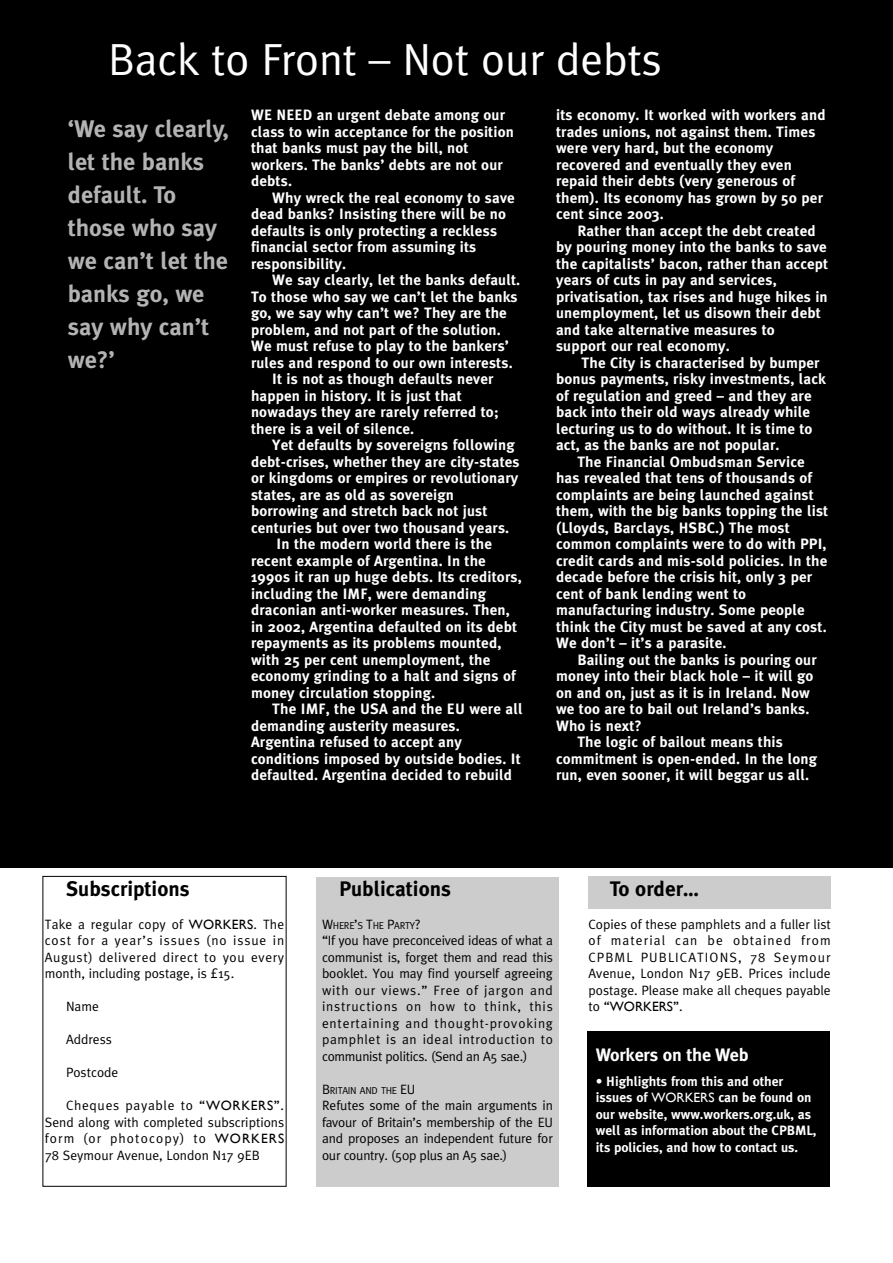
<style>
.page{position:relative;width:893px;height:1263px;background:#fff}
.page>*{position:absolute;margin:0;border:0;box-sizing:border-box;transform-origin:0 0}
.t1{font:45px "Meta Plus";letter-spacing:-.005em;color:#fff}
.t2{font:700 24px/33px "Meta Plus";color:#b3b3b3}
.t3{font:700 21px "Meta Plus";color:#000}
.t4{font:700 18px "Meta Plus";letter-spacing:-.01em;color:#fff}
.t5{font:700 15px/16.5px "Meta Plus";letter-spacing:.01em;color:#fff}
.t6{font:13.5px/16.5px "Meta Plus";color:#000;text-align:justify}
.t7{font:700 13.5px/16.5px "Meta Plus";color:#fff}
.t8{font:13.5px "Gill Sans";color:#000}
.t9{font:10.2px "Meta Plus";letter-spacing:-.03em;color:#000}
.s1{font-family:"Gill Sans"}
.s2{font-size:13.5px}
.s3{font-family:"Meta Plus"}
.s4{font-family:"Gill Sans";font-weight:400}
</style>
<div class="page">
<div style="left:43px;top:876px;width:243px;height:311px;border:1px solid #000"></div>
<div style="left:588px;top:876px;width:243px;height:38px;background:#ccc"></div>
<div style="left:588px;top:909px;width:243px;height:112px;background:#fff"></div>
<div style="left:316px;top:877px;width:243px;height:309px;background:#ccc"></div>
<div style="left:587px;top:1031px;width:242px;height:155px;background:#000"></div>
<div style="left:0;top:0;width:893px;height:867px;background:#000"></div>
<h1 class="t1" style="left:108px;top:44px;width:555px">Back to Front – Not our debts</h1>
<p class="t5" style="left:251px;top:108px;width:264px">WE NEED an urgent debate among our class to win acceptance for the position that banks must pay the bill, not workers. The banks’ debts are not our debts.</p>
<p class="t5" style="left:251px;top:191px;width:265px;text-indent:21px">Why wreck the real economy to save dead banks? Insisting there will be no defaults is only protecting a reckless financial sector from assuming its responsibility.</p>
<p class="t5" style="left:272px;top:273px;width:249px">We say clearly, let the banks default.</p>
<p class="t5" style="left:251px;top:290px;width:268px">To those who say we can’t let the banks</p>
<p class="t5" style="left:251px;top:306px;width:257px">go, we say why can’t we? They are the</p>
<p class="t5" style="left:251px;top:323px;width:251px">problem, and not part of the solution.</p>
<p class="t5" style="left:251px;top:339px;width:259px">We must refuse to play to the bankers’</p>
<p class="t5" style="left:251px;top:356px;width:263px">rules and respond to our own interests.</p>
<p class="t5" style="left:272px;top:372px;width:223px">It is not as though defaults never</p>
<p class="t5" style="left:251px;top:389px;width:212px">happen in history. It is just that</p>
<p class="t5" style="left:251px;top:405px;width:249px">nowadays they are rarely referred to;</p>
<p class="t5" style="left:251px;top:422px;width:165px">there is a veil of silence.</p>
<p class="t5" style="left:272px;top:438px;width:244px">Yet defaults by sovereigns following</p>
<p class="t5" style="left:251px;top:455px;width:270px">debt-crises, whether they are city-states</p>
<p class="t5" style="left:251px;top:471px;width:269px">or kingdoms or empires or revolutionary</p>
<p class="t5" style="left:251px;top:488px;width:205px">states, are as old as sovereign</p>
<p class="t5" style="left:251px;top:504px;width:238px">borrowing and stretch back not just</p>
<p class="t5" style="left:251px;top:521px;width:260px">centuries but over two thousand years.</p>
<p class="t5" style="left:277px;top:537px;width:217px">In the modern world there is the</p>
<p class="t5" style="left:251px;top:554px;width:236px">recent example of Argentina. In the</p>
<p class="t5" style="left:251px;top:570px;width:272px">1990s it ran up huge debts. Its creditors,</p>
<p class="t5" style="left:251px;top:587px;width:237px">including the IMF, were demanding</p>
<p class="t5" style="left:251px;top:603px;width:260px">draconian anti-worker measures. Then,</p>
<p class="t5" style="left:251px;top:620px;width:267px">in 2002, Argentina defaulted on its debt</p>
<p class="t5" style="left:251px;top:636px;width:252px">repayments as its problems mounted,</p>
<p class="t5" style="left:251px;top:653px;width:241px">with 25 per cent unemployment, the</p>
<p class="t5" style="left:251px;top:669px;width:266px">economy grinding to a halt and signs of</p>
<p class="t5" style="left:251px;top:686px;width:186px">money circulation stopping.</p>
<p class="t5" style="left:272px;top:702px;width:252px">The IMF, the USA and the EU were all</p>
<p class="t5" style="left:251px;top:719px;width:210px">demanding austerity measures.</p>
<p class="t5" style="left:251px;top:735px;width:212px">Argentina refused to accept any</p>
<p class="t5" style="left:251px;top:752px;width:271px">conditions imposed by outside bodies. It</p>
<p class="t5" style="left:251px;top:768px;width:263px">defaulted. Argentina decided to rebuild</p>
<p class="t5" style="left:556px;top:108px;width:271px">its economy. It worked with workers and trades unions, not against them. Times were very hard, but the economy recovered and eventually they even repaid their debts (very generous of them). Its economy has grown by 50 per cent since 2003.</p>
<p class="t5" style="left:556px;top:224px;width:274px;text-indent:21px">Rather than accept the debt created by pouring money into the banks to save the capitalists’ bacon, rather than accept years of cuts in pay and services, privatisation, tax rises and huge hikes in unemployment, let us disown their debt and take alternative measures to support our real economy.</p>
<p class="t5" style="left:556px;top:356px;width:271px;text-indent:26px">The City is characterised by bumper bonus payments, risky investments, lack of regulation and greed – and they are back into their old ways already while lecturing us to do without. It is time to act, as the banks are not popular.</p>
<p class="t5" style="left:556px;top:455px;width:274px;text-indent:21px">The Financial Ombudsman Service has revealed that tens of thousands of complaints are being launched against them, with the big banks topping the list (Lloyds, Barclays, HSBC.) The most common complaints were to do with PPI, credit cards and mis-sold policies. In the decade before the crisis hit, only 3 per cent of bank lending went to manufacturing industry. Some people think the City must be saved at any cost.<br>We don’t – it’s a parasite.</p>
<p class="t5" style="left:577px;top:653px;width:241px">Bailing out the banks is pouring our</p>
<p class="t5" style="left:556px;top:669px;width:259px">money into their black hole – it will go</p>
<p class="t5" style="left:556px;top:686px;width:255px">on and on, just as it is in Ireland. Now</p>
<p class="t5" style="left:556px;top:702px;width:255px">we too are to bail out Ireland’s banks.</p>
<p class="t5" style="left:556px;top:719px;width:87px">Who is next?</p>
<p class="t5" style="left:577px;top:735px;width:207px">The logic of bailout means this</p>
<p class="t5" style="left:556px;top:752px;width:263px">commitment is open-ended. In the long</p>
<p class="t5" style="left:556px;top:768px;width:255px">run, even sooner, it will beggar us all.</p>
<h2 class="t2" style="left:68px;top:114px;width:163px">‘We say clearly, let the banks default. To those who say we can’t let the banks go, we say why can’t we?’</h2>
<h3 class="t3" style="left:66px;top:881px;width:125px">Subscriptions</h3>
<p class="t6" style="left:45px;top:917px;width:241px">Take a regular copy of <span class="s1">WORKERS</span>. The cost for a year’s issues (no issue in August) delivered direct to you every month, including postage, is £15.</p>
<p class="t6" style="left:66px;top:999px;width:34px">Name</p>
<p class="t6" style="left:66px;top:1032px;width:47px">Address</p>
<p class="t6" style="left:66px;top:1065px;width:54px">Postcode</p>
<p class="t6" style="left:45px;top:1098px;width:241px;text-indent:21px">Cheques payable to “<span class="s1">WORKERS</span>”.<br>Send along with completed subscriptions form (or photocopy) to <span class="s1">WORKERS </span>78 Seymour Avenue, London N17 9EB</p>
<h3 class="t3" style="left:339px;top:881px;width:113px">Publications</h3>
<p class="t9" style="left:322px;top:922px;width:100px"><span class="s2">W</span>HERE<span class="s2">’</span>S <span class="s2">T</span>HE <span class="s2">P</span>ARTY<span class="s2">?</span></p>
<p class="t6" style="left:322px;top:933px;width:232px">“If you have preconceived ideas of what a communist is, forget them and read this booklet. You may find yourself agreeing with our views.” Free of jargon and instructions on how to think, this entertaining and thought-provoking pamphlet is an ideal introduction to communist politics. (Send an A5 sae.)</p>
<p class="t9" style="left:322px;top:1087px;width:95px"><span class="s2">B</span>RITAIN AND THE <span class="s2">EU</span></p>
<p class="t6" style="left:322px;top:1098px;width:232px">Refutes some of the main arguments in favour of Britain’s membership of the EU and proposes an independent future for our country. (50p plus an A5 sae.)</p>
<h3 class="t3" style="left:610px;top:881px;width:91px">To order…</h3>
<p class="t6" style="left:588px;top:917px;width:244px">Copies of these pamphlets and a fuller list of material can be obtained from CPBML PUBLICATIONS, 78 Seymour Avenue, London N17 9EB. Prices include postage. Please make all cheques payable</p>
<p class="t8" style="left:588px;top:999px;width:96px"><span class="s3">to “</span>WORKERS<span class="s3">”.</span></p>
<p class="t4" style="left:596px;top:1048px;width:154px">Workers on the Web</p>
<p class="t7" style="left:596px;top:1074px;width:222px">• Highlights from this and other issues of <span class="s4">WORKERS</span> can be found on our website, www.workers.org.uk, as well as information about the CPBML, its policies, and how to contact us.</p>
</div>
